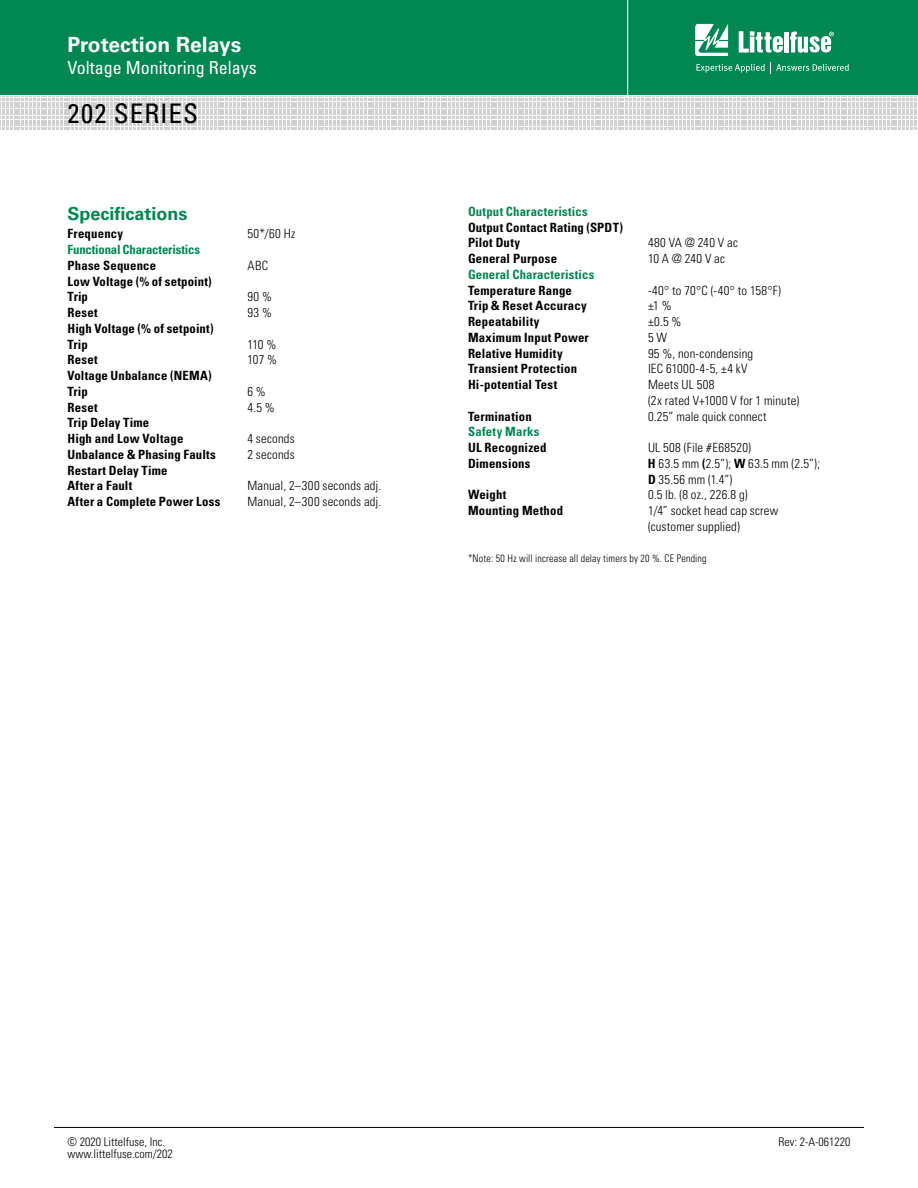
<style>
.page{position:relative;width:918px;height:1188px;background:#fff}
.page>*{position:absolute;margin:0;border:0;box-sizing:border-box;transform-origin:0 0}
.SERIES{font:condensed 27px "Univers LT Std";letter-spacing:.04em;color:#000}
.t1{font:700 21px "Univers LT Std";color:#fff}
.t2{font:condensed 18px "Univers LT Std";color:#fff}
.Facts_Subhead{font:700 18px "Univers LT Std";color:#008752}
.Specification_text{font:700 condensed 12.75px "Univers LT Std";letter-spacing:.015em;color:#000}
.Specification_text-2{font:300 condensed 12.75px/15.8px "Univers LT Std";letter-spacing:.015em;color:#000}
.spec_subhead_green{font:700 condensed 12.75px "Univers LT Std";letter-spacing:.01em;color:#008752}
.spec_subhead_green-2{font:700 condensed 12.75px "Univers LT Std";letter-spacing:-.015em;color:#008752}
.t3{font:300 condensed 12px "Univers LT Std";color:#000}
.t4{font:300 condensed 10.5px "Univers LT Std";letter-spacing:.02em;color:#000;scale:.95 1}
.s1{font-weight:700}
</style>
<div class="page">
<div style="left:0;top:0;width:918px;height:95px;background:#008752"></div>
<svg style="left:0;top:96px;width:917px;height:34px"></svg>
<hr style="left:627px;top:0;width:1px;height:98px;background:#fff">
<svg style="left:695px;top:24px;width:33px;height:32px"></svg>
<div style="left:784px;top:32px;width:5px;height:21px;background:#fff"></div>
<svg style="left:790px;top:32px;width:44px;height:21px"></svg>
<svg style="left:739px;top:31px;width:44px;height:22px"></svg>
<svg style="left:696px;top:62px;width:153px;height:11px"></svg>
<hr style="left:54px;top:1127px;width:810px;height:1px;background:#000">
<h2 class="t1" style="left:68px;top:33px;width:175px">Protection Relays</h2>
<h3 class="t2" style="left:68px;top:56px;width:191px">Voltage Monitoring Relays</h3>
<p class="SERIES" style="left:68px;top:96px;width:132px">202 SERIES</p>
<p class="Facts_Subhead" style="left:68px;top:203px;width:122px">Specifications</p>
<p class="Specification_text" style="left:68px;top:226px;width:57px">Frequency</p>
<p class="Specification_text-2" style="left:248px;top:226px;width:49px">50*/60 Hz</p>
<p class="spec_subhead_green-2" style="left:68px;top:242px;width:134px">Functional Characteristics</p>
<p class="Specification_text" style="left:68px;top:257px;width:90px">Phase Sequence</p>
<p class="Specification_text-2" style="left:248px;top:257px;width:22px">ABC</p>
<p class="Specification_text" style="left:68px;top:273px;width:146px">Low Voltage (% of setpoint)</p>
<p class="Specification_text" style="left:68px;top:289px;width:22px">Trip</p>
<p class="Specification_text-2" style="left:248px;top:289px;width:26px">90 %</p>
<p class="Specification_text" style="left:68px;top:305px;width:32px">Reset</p>
<p class="Specification_text-2" style="left:248px;top:305px;width:26px">93 %</p>
<p class="Specification_text" style="left:68px;top:320px;width:148px">High Voltage (% of setpoint)</p>
<p class="Specification_text" style="left:68px;top:336px;width:22px">Trip</p>
<p class="Specification_text-2" style="left:248px;top:336px;width:30px">110 %</p>
<p class="Specification_text" style="left:68px;top:352px;width:32px">Reset</p>
<p class="Specification_text-2" style="left:248px;top:352px;width:31px">107 %</p>
<p class="Specification_text" style="left:68px;top:368px;width:146px">Voltage Unbalance (NEMA)</p>
<p class="Specification_text" style="left:68px;top:383px;width:22px">Trip</p>
<p class="Specification_text-2" style="left:248px;top:383px;width:20px">6 %</p>
<p class="Specification_text" style="left:68px;top:399px;width:32px">Reset</p>
<p class="Specification_text-2" style="left:248px;top:399px;width:29px">4.5 %</p>
<p class="Specification_text" style="left:68px;top:415px;width:83px">Trip Delay Time</p>
<p class="Specification_text" style="left:68px;top:431px;width:117px">High and Low Voltage</p>
<p class="Specification_text-2" style="left:248px;top:431px;width:49px">4 seconds</p>
<p class="Specification_text" style="left:68px;top:446px;width:150px">Unbalance &amp; Phasing Faults</p>
<p class="Specification_text-2" style="left:248px;top:446px;width:49px">2 seconds</p>
<p class="Specification_text" style="left:68px;top:462px;width:102px">Restart Delay Time</p>
<p class="Specification_text" style="left:68px;top:478px;width:66px">After a Fault</p>
<p class="Specification_text-2" style="left:248px;top:478px;width:135px">Manual, 2–300 seconds adj.</p>
<p class="Specification_text" style="left:68px;top:494px;width:154px">After a Complete Power Loss</p>
<p class="Specification_text-2" style="left:248px;top:494px;width:135px">Manual, 2–300 seconds adj.</p>
<p class="spec_subhead_green" style="left:468px;top:203px;width:121px">Output Characteristics</p>
<p class="Specification_text" style="left:468px;top:219px;width:157px">Output Contact Rating (SPDT)</p>
<p class="Specification_text" style="left:468px;top:235px;width:54px">Pilot Duty</p>
<p class="Specification_text-2" style="left:648px;top:235px;width:91px">480 VA @ 240 V ac</p>
<p class="Specification_text" style="left:468px;top:251px;width:91px">General Purpose</p>
<p class="Specification_text-2" style="left:648px;top:251px;width:79px">10 A @ 240 V ac</p>
<p class="spec_subhead_green" style="left:468px;top:266px;width:128px">General Characteristics</p>
<p class="Specification_text" style="left:468px;top:282px;width:105px">Temperature Range</p>
<p class="Specification_text-2" style="left:648px;top:282px;width:135px">-40° to 70°C (-40° to 158°F)</p>
<p class="Specification_text" style="left:468px;top:298px;width:120px">Trip &amp; Reset Accuracy</p>
<p class="Specification_text-2" style="left:648px;top:298px;width:25px">±1 %</p>
<p class="Specification_text" style="left:468px;top:314px;width:73px">Repeatability</p>
<p class="Specification_text-2" style="left:648px;top:314px;width:35px">±0.5 %</p>
<p class="Specification_text" style="left:468px;top:329px;width:122px">Maximum Input Power</p>
<p class="Specification_text-2" style="left:648px;top:329px;width:21px">5 W</p>
<p class="Specification_text" style="left:468px;top:345px;width:96px">Relative Humidity</p>
<p class="Specification_text-2" style="left:648px;top:345px;width:107px">95 %, non-condensing</p>
<p class="Specification_text" style="left:468px;top:361px;width:111px">Transient Protection</p>
<p class="Specification_text-2" style="left:648px;top:361px;width:101px">IEC 61000-4-5, ±4 kV</p>
<p class="Specification_text" style="left:468px;top:377px;width:91px">Hi-potential Test</p>
<p class="Specification_text-2" style="left:648px;top:377px;width:153px">Meets UL 508<br>(2x rated V+1000 V for 1 minute)</p>
<p class="Specification_text" style="left:468px;top:408px;width:65px">Termination</p>
<p class="Specification_text-2" style="left:648px;top:408px;width:120px">0.25” male quick connect</p>
<p class="spec_subhead_green" style="left:468px;top:424px;width:73px">Safety Marks</p>
<p class="Specification_text" style="left:468px;top:440px;width:80px">UL Recognized</p>
<p class="Specification_text-2" style="left:648px;top:440px;width:105px">UL 508 (File #E68520)</p>
<p class="Specification_text" style="left:468px;top:455px;width:64px">Dimensions</p>
<p class="Specification_text-2" style="left:648px;top:455px;width:174px"><span class="s1">H</span> 63.5 mm <span class="s1">(</span>2.5”); <span class="s1">W</span> 63.5 mm (2.5”);<br><span class="s1">D</span> 35.56 mm (1.4”)</p>
<p class="Specification_text" style="left:468px;top:487px;width:40px">Weight</p>
<p class="Specification_text-2" style="left:648px;top:487px;width:101px">0.5 lb. (8 oz., 226.8 g)</p>
<p class="Specification_text" style="left:468px;top:503px;width:97px">Mounting Method</p>
<p class="Specification_text-2" style="left:648px;top:503px;width:132px">1/4” socket head cap screw</p>
<p class="Specification_text-2" style="left:648px;top:518px;width:93px">(customer supplied)</p>
<p class="t4" style="left:468px;top:552px;width:253px">*Note: 50 Hz will increase all delay timers by 20 %. CE Pending</p>
<p class="t3" style="left:68px;top:1134px;width:99px">© 2020 Littelfuse, Inc.</p>
<p class="t3" style="left:800px;top:1134px;width:7px">1</p>
<p class="t3" style="left:829px;top:1134px;width:23px">2716</p>
<p class="t3" style="left:779px;top:1134px;width:73px">Rev: 2-A-061220</p>
<p class="t3" style="left:68px;top:1146px;width:107px">www.littelfuse.com/202</p>
</div>
